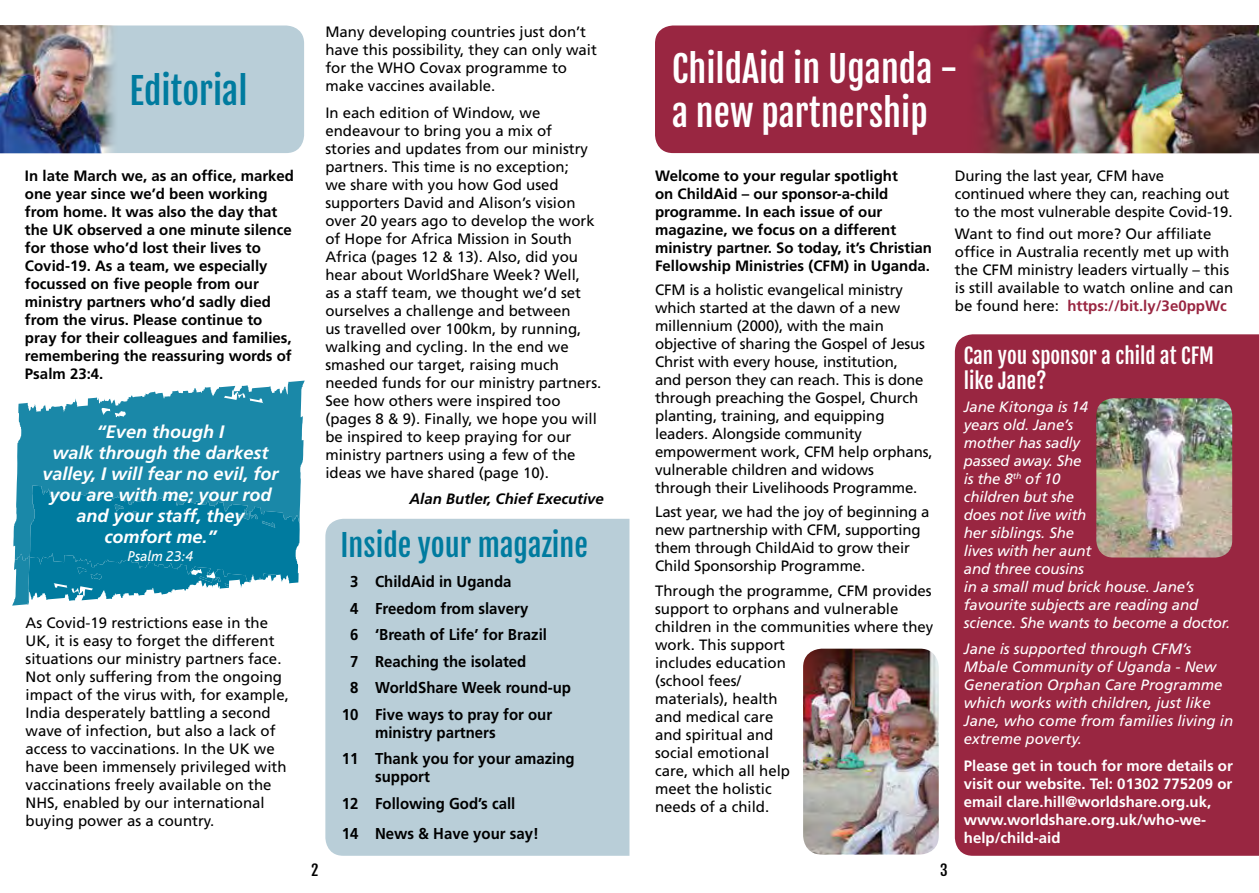
<style>
.page{position:relative;width:1259px;height:893px;background:#fff}
.page>*{position:absolute;margin:0;border:0;box-sizing:border-box;transform-origin:0 0}
.t1{font:36px/43.2px "Fjalla One";color:#fff}
.t2{font:36px "Fjalla One";color:#007b9f}
.t3{font:30px "Fjalla One";color:#007b9f}
.t4{font:21px/25.2px "Fjalla One";color:#fff}
.t5{font:italic 700 18px/21px "Frutiger";color:#fff;text-align:center}
.t6{font:700 15.75px/26.5px "Frutiger";color:#000;scale:.95 1}
.t7{font:15px/18px "Frutiger";color:#000}
.t8{font:700 15px/18px "Frutiger";color:#000}
.t9{font:italic 15px/18px "Frutiger";letter-spacing:-.01em;color:#fff}
.t10{font:700 15px/18px "Frutiger";color:#fff}
.t11{font:italic 700 15px "Frutiger";color:#000}
.t12{font:italic 15px "Kl Bliss";color:#fff}
.t13{font:15px "Fjalla One";color:#000}
.s1{font-weight:700;color:#992641}
</style>
<div class="page">
<div style="left:655px;top:26px;width:309px;height:127px;background:#992641"></div>
<img style="left:964px;top:26px;width:295px;height:127px">
<div style="left:325px;top:519px;width:304px;height:337px;background:#b9ced8"></div>
<div style="left:955px;top:334px;width:304px;height:522px;background:#992641"></div>
<div style="left:119px;top:26px;width:185px;height:127px;background:#b9ced8"></div>
<img style="left:0;top:26px;width:119px;height:127px">
<svg style="left:16px;top:380px;width:289px;height:105px;fill:#1a88a8"></svg>
<svg style="left:12px;top:485px;width:289px;height:121px;background:#2c91af"></svg>
<img style="left:1096px;top:398px;width:136px;height:159px">
<img style="left:803px;top:649px;width:135px;height:205px">
<h1 class="t2" style="left:129px;top:68px;width:120px">Editorial</h1>
<p class="t8" style="left:25px;top:167px;width:270px">In late March we, as an office, marked one year since we’d been working from home. It was also the day that the UK observed a one minute silence for those who’d lost their lives to<br>Covid-19. As a team, we especially focussed on five people from our ministry partners who’d sadly died from the virus. Please continue to pray for their colleagues and families, remembering the reassuring words of<br>Psalm 23:4.</p>
<p class="t5" style="left:43px;top:421px;width:237px">“Even though I<br>walk through the darkest valley, I will fear no evil, for you are with me; your rod and your staff, they comfort me.”</p>
<p class="t12" style="left:128px;top:548px;width:67px">Psalm 23:4</p>
<p class="t7" style="left:26px;top:614px;width:265px">As Covid-19 restrictions ease in the UK, it is easy to forget the different situations our ministry partners face.<br>Not only suffering from the ongoing impact of the virus with, for example, India desperately battling a second wave of infection, but also a lack of access to vaccinations. In the UK we have been immensely privileged with vaccinations freely available on the NHS, enabled by our international buying power as a country.</p>
<p class="t7" style="left:325px;top:23px;width:273px">Many developing countries just don’t have this possibility, they can only wait for the WHO Covax programme to make vaccines available.</p>
<p class="t7" style="left:325px;top:103px;width:277px">In each edition of Window, we endeavour to bring you a mix of<br>stories and updates from our ministry partners. This time is no exception;<br>we share with you how God used supporters David and Alison’s vision over 20 years ago to develop the work of Hope for Africa Mission in South Africa (pages 12 &amp; 13). Also, did you hear about WorldShare Week? Well,<br>as a staff team, we thought we’d set ourselves a challenge and between<br>us travelled over 100km, by running, walking and cycling. In the end we smashed our target, raising much needed funds for our ministry partners.<br>See how others were inspired too (pages 8 &amp; 9). Finally, we hope you will be inspired to keep praying for our ministry partners using a few of the ideas we have shared (page 10).</p>
<p class="t11" style="left:409px;top:490px;width:196px">Alan Butler, Chief Executive</p>
<p class="t13" style="left:311px;top:861px;width:9px">2</p>
<h2 class="t3" style="left:340px;top:527px;width:249px">Inside your magazine</h2>
<p class="t6" style="left:350px;top:568px;width:171px">3 ChildAid in Uganda</p>
<p class="t6" style="left:350px;top:595px;width:189px">4 Freedom from slavery</p>
<p class="t6" style="left:350px;top:621px;width:209px">6 ‘Breath of Life’ for Brazil</p>
<p class="t6" style="left:350px;top:648px;width:187px">7 Reaching the isolated</p>
<p class="t6" style="left:350px;top:674px;width:234px">8 WorldShare Week round-up</p>
<p class="t6" style="left:342px;top:701px;width:223px">10 Five ways to pray for our</p>
<p class="t6" style="left:342px;top:719px;width:246px;text-indent:33px">ministry partners<br>11 Thank you for your amazing</p>
<p class="t6" style="left:342px;top:763px;width:184px;text-indent:33px">support<br>12 Following God’s call</p>
<p class="t6" style="left:342px;top:820px;width:209px">14 News &amp; Have your say!</p>
<h1 class="t1" style="left:672px;top:48px;width:287px">ChildAid in Uganda - a new partnership</h1>
<p class="t8" style="left:655px;top:166px;width:279px">Welcome to your regular spotlight<br>on ChildAid – our sponsor-a-child programme. In each issue of our magazine, we focus on a different ministry partner. So today, it’s Christian Fellowship Ministries (CFM) in Uganda.</p>
<p class="t7" style="left:655px;top:281px;width:279px">CFM is a holistic evangelical ministry which started at the dawn of a new millennium (2000), with the main objective of sharing the Gospel of Jesus Christ with every house, institution,<br>and person they can reach. This is done through preaching the Gospel, Church planting, training, and equipping leaders. Alongside community empowerment work, CFM help orphans, vulnerable children and widows through their Livelihoods Programme.</p>
<p class="t7" style="left:655px;top:503px;width:276px">Last year, we had the joy of beginning a new partnership with CFM, supporting them through ChildAid to grow their Child Sponsorship Programme.</p>
<p class="t7" style="left:655px;top:581px;width:280px">Through the programme, CFM provides support to orphans and vulnerable children in the communities where they work. This support<br>includes education<br>(school fees/<br>materials), health<br>and medical care<br>and spiritual and<br>social emotional<br>care, which all help<br>meet the holistic<br>needs of a child.</p>
<p class="t7" style="left:955px;top:166px;width:279px">During the last year, CFM have continued where they can, reaching out to the most vulnerable despite Covid-19.</p>
<p class="t7" style="left:955px;top:225px;width:280px">Want to find out more? Our affiliate office in Australia recently met up with the CFM ministry leaders virtually – this is still available to watch online and can be found here: <span class="s1">https://bit.ly/3e0ppWc</span></p>
<h3 class="t4" style="left:964px;top:343px;width:252px">Can you sponsor a child at CFM like Jane?</h3>
<p class="t9" style="left:964px;top:397px;width:268px">Jane Kitonga is 14<br>years old. Jane’s<br>mother has sadly<br>passed away. She<br>is the 8<sup>th</sup> of 10<br>children but she<br>does not live with<br>her siblings. She<br>lives with her aunt<br>and three cousins<br>in a small mud brick house. Jane’s favourite subjects are reading and science. She wants to become a doctor.</p>
<p class="t9" style="left:964px;top:640px;width:271px">Jane is supported through CFM’s<br>Mbale Community of Uganda - New<br>Generation Orphan Care Programme which works with children, just like<br>Jane, who come from families living in extreme poverty.</p>
<p class="t10" style="left:964px;top:756px;width:270px">Please get in touch for more details or visit our website. Tel: 01302 775209 or email clare.hill@worldshare.org.uk, www.worldshare.org.uk/who-we&shy;help/child-aid</p>
<p class="t13" style="left:940px;top:861px;width:9px">3</p>
</div>
